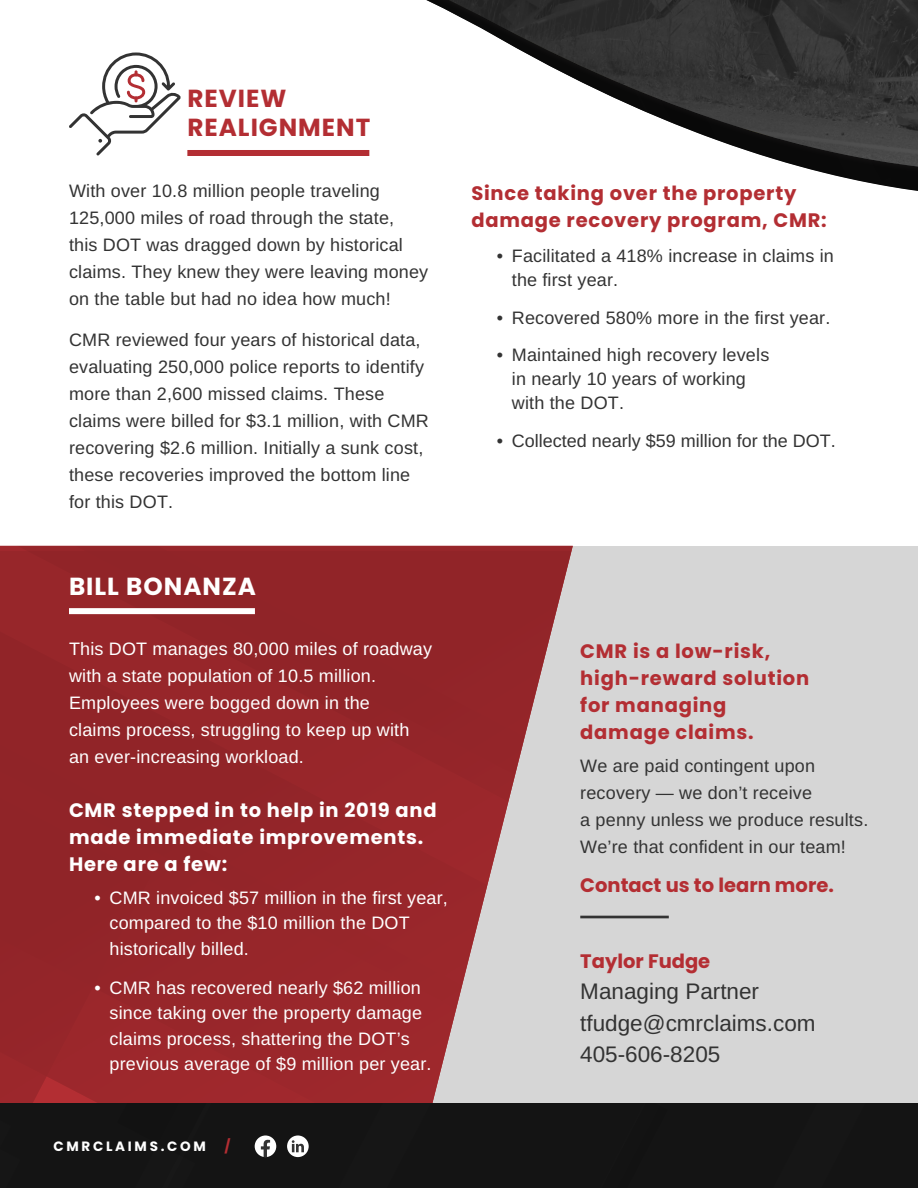
<style>
.page{position:relative;width:918px;height:1188px;background:#fff}
.page>*{position:absolute;margin:0;border:0;box-sizing:border-box;transform-origin:0 0}
.t1{font:700 24.6px/29.5px "Poppins";letter-spacing:.04em;color:#b32e33}
.t2{font:700 24.6px "Poppins";letter-spacing:.04em;color:#fff}
.t3{font:22.5px/31.5px "Arimo";color:#333}
.t4{font:700 19.5px/27px "Poppins";letter-spacing:.04em;color:#b32e33}
.t5{font:700 19.5px/27px "Poppins";letter-spacing:.04em;color:#fff}
.t6{font:700 19.5px "Poppins";color:#b42e33}
.t7{font:18px/27px "Arimo";letter-spacing:.01em;color:#333}
.t8{font:18px/25.5px "Arimo";letter-spacing:.01em;color:#fff}
.t9{font:700 13.5px "Poppins";letter-spacing:.2em;color:#fff}
.t10{font:700 13.5px "Poppins";color:#b42e33}
</style>
<div class="page">
<div style="left:0;top:546px;width:918px;height:597px;background:#d6d6d6"></div>
<div style="left:0;top:546px;width:573px;height:137px;background:#912428"></div>
<svg style="left:214px;top:683px;width:325px;height:420px;fill:#99262b"></svg>
<svg style="left:0;top:551px;width:214px;height:552px;background:#942529"></svg>
<div style="left:69px;top:608px;width:186px;height:6px;background:#fff"></div>
<hr style="left:580px;top:916px;width:89px;height:2px;background:#333">
<svg style="left:69px;top:0;width:849px;height:191px"></svg>
<div style="left:0;top:1103px;width:918px;height:85px;background:#141414"></div>
<p class="t1" style="left:187px;top:84px;width:184px">REVIEW<br>REALIGNMENT</p>
<p class="t7" style="left:69px;top:178px;width:361px">With over 10.8 million people traveling 125,000 miles of road through the state,<br>this DOT was dragged down by historical claims. They knew they were leaving money on the table but had no idea how much!</p>
<p class="t7" style="left:69px;top:326px;width:361px">CMR reviewed four years of historical data, evaluating 250,000 police reports to identify more than 2,600 missed claims. These claims were billed for $3.1 million, with CMR recovering $2.6 million. Initially a sunk cost, these recoveries improved the bottom line for this DOT.</p>
<p class="t4" style="left:471px;top:180px;width:357px">Since taking over the property damage recovery program, CMR:</p>
<p class="t7" style="left:512px;top:244px;width:324px;line-height:24px;text-indent:-15px">• Facilitated a 418% increase in claims in the first year.</p>
<p class="t7" style="left:497px;top:304px;width:335px">• Recovered 580% more in the first year.</p>
<p class="t7" style="left:512px;top:343px;width:259px;line-height:24px;text-indent:-15px">• Maintained high recovery levels in nearly 10 years of working with the DOT.</p>
<p class="t7" style="left:497px;top:427px;width:341px">• Collected nearly $59 million for the DOT.</p>
<p class="t2" style="left:69px;top:572px;width:188px">BILL BONANZA</p>
<p class="t8" style="left:69px;top:636px;width:365px;line-height:27px">This DOT manages 80,000 miles of roadway with a state population of 10.5 million.<br>Employees were bogged down in the<br>claims process, struggling to keep up with an ever-increasing workload.</p>
<p class="t5" style="left:69px;top:797px;width:369px">CMR stepped in to help in 2019 and made immediate improvements.<br>Here are a few:</p>
<p class="t8" style="left:110px;top:885px;width:340px;text-indent:-15px">• CMR invoiced $57 million in the first year, compared to the $10 million the DOT historically billed.</p>
<p class="t8" style="left:110px;top:975px;width:324px;text-indent:-15px">• CMR has recovered nearly $62 million since taking over the property damage claims process, shattering the DOT’s previous average of $9 million per year.</p>
<p class="t9" style="left:54px;top:1139px;width:154px">CMRCLAIMS.COM</p>
<p class="t10" style="left:224px;top:1139px;width:8px">/</p>
<p class="t4" style="left:580px;top:637px;width:231px">CMR is a low-risk, high-reward solution for managing damage claims.</p>
<p class="t7" style="left:580px;top:753px;width:290px">We are paid contingent upon recovery — we don’t receive<br>a penny unless we produce results.<br>We’re that confident in our team!</p>
<p class="t6" style="left:580px;top:874px;width:255px">Contact us to learn more.</p>
<p class="t6" style="left:580px;top:949px;width:132px">Taylor Fudge</p>
<p class="t3" style="left:580px;top:976px;width:237px">Managing Partner tfudge@cmrclaims.com<br>405-606-8205</p>
</div>
